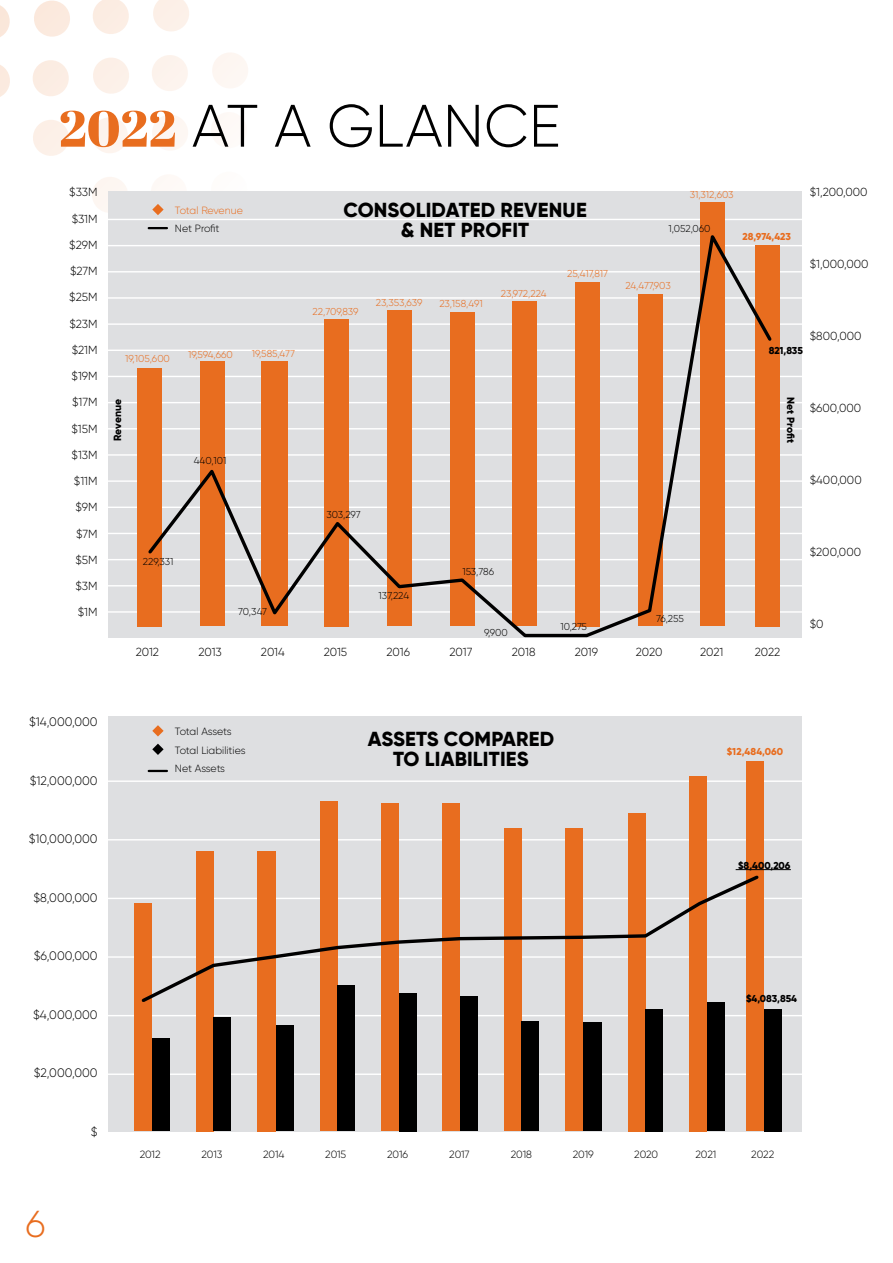
<style>
.page{position:relative;width:893px;height:1263px;background:#fff}
.page>*{position:absolute;margin:0;border:0;box-sizing:border-box;transform-origin:0 0}
.t1{font:300 59.7px "Gilroy";color:#000}
.t2{font:300 37.5px "Gilroy";color:#e86d1f}
.t3{font:800 20.25px/20.1px "Gilroy";letter-spacing:.01em;color:#000;text-align:center}
.t4{font:300 12.3px "Gilroy";color:#000}
.t5{font:300 11.7px "Gilroy";color:#000}
.t6{font:300 10.5px/18.6px "Gilroy";letter-spacing:-.01em;color:#000}
.t7{font:800 10.5px "Gilroy";letter-spacing:-.015em;color:#000}
.t8{font:300 10.5px "Gilroy";letter-spacing:-.015em;color:#e86d1f}
.t9{font:300 10.05px "Gilroy";letter-spacing:-.005em;color:#e86d1f}
.t10{font:300 10.05px "Gilroy";color:#000}
.t11{font:800 10.05px "Gilroy";letter-spacing:-.005em;color:#000}
.t12{font:800 10.05px "Gilroy";color:#e86d1f}
.s1{font-family:"Abril Fatface";font-weight:400;font-size:50.7px;color:#e86d1f}
</style>
<div class="page">
<svg style="left:0;top:0;width:248px;height:212px"></svg>
<div style="left:108px;top:191px;width:694px;height:446px;background:#dedfe1"></div>
<div style="left:108px;top:716px;width:694px;height:416px;background:#dedfe1"></div>
<hr style="left:102px;top:323px;width:706px;height:2px;background:#fff">
<hr style="left:102px;top:350px;width:706px;height:1px;background:#fff">
<hr style="left:102px;top:376px;width:706px;height:1px;background:#fff">
<hr style="left:102px;top:402px;width:706px;height:1px;background:#fff">
<hr style="left:102px;top:428px;width:706px;height:1px;background:#fff">
<hr style="left:102px;top:454px;width:706px;height:2px;background:#fff">
<hr style="left:102px;top:480px;width:706px;height:2px;background:#fff">
<hr style="left:102px;top:507px;width:706px;height:1px;background:#fff">
<hr style="left:102px;top:533px;width:706px;height:1px;background:#fff">
<hr style="left:102px;top:559px;width:706px;height:1px;background:#fff">
<hr style="left:102px;top:585px;width:706px;height:1px;background:#fff">
<hr style="left:102px;top:611px;width:706px;height:2px;background:#fff">
<hr style="left:102px;top:1073px;width:706px;height:2px;background:#fff">
<hr style="left:102px;top:1015px;width:706px;height:1px;background:#fff">
<hr style="left:102px;top:956px;width:706px;height:2px;background:#fff">
<hr style="left:102px;top:898px;width:706px;height:1px;background:#fff">
<hr style="left:102px;top:839px;width:706px;height:1px;background:#fff">
<hr style="left:102px;top:780px;width:706px;height:2px;background:#fff">
<hr style="left:102px;top:219px;width:706px;height:1px;background:#fff">
<hr style="left:102px;top:245px;width:706px;height:1px;background:#fff">
<hr style="left:102px;top:271px;width:706px;height:1px;background:#fff">
<hr style="left:102px;top:297px;width:706px;height:2px;background:#fff">
<svg style="left:149px;top:770px;width:18px;height:2px"></svg>
<svg style="left:152px;top:204px;width:12px;height:11px"></svg>
<svg style="left:152px;top:725px;width:12px;height:11px"></svg>
<svg style="left:152px;top:744px;width:12px;height:11px"></svg>
<div style="left:700px;top:203px;width:25px;height:423px;background:#e86d1f"></div>
<div style="left:137px;top:368px;width:25px;height:258px;background:#e86d1f"></div>
<div style="left:755px;top:245px;width:25px;height:381px;background:#e86d1f"></div>
<div style="left:689px;top:776px;width:18px;height:355px;background:#e86d1f"></div>
<div style="left:746px;top:761px;width:18px;height:370px;background:#e86d1f"></div>
<div style="left:628px;top:813px;width:18px;height:318px;background:#e86d1f"></div>
<div style="left:565px;top:829px;width:18px;height:302px;background:#e86d1f"></div>
<div style="left:504px;top:829px;width:17px;height:302px;background:#e86d1f"></div>
<div style="left:443px;top:803px;width:17px;height:328px;background:#e86d1f"></div>
<div style="left:381px;top:803px;width:18px;height:328px;background:#e86d1f"></div>
<div style="left:320px;top:801px;width:18px;height:330px;background:#e86d1f"></div>
<div style="left:257px;top:851px;width:19px;height:280px;background:#e86d1f"></div>
<div style="left:196px;top:851px;width:17px;height:280px;background:#e86d1f"></div>
<div style="left:135px;top:903px;width:17px;height:228px;background:#e86d1f"></div>
<div style="left:707px;top:1002px;width:17px;height:129px;background:#000"></div>
<div style="left:764px;top:1009px;width:17px;height:122px;background:#000"></div>
<div style="left:646px;top:1009px;width:17px;height:122px;background:#000"></div>
<div style="left:583px;top:1023px;width:19px;height:108px;background:#000"></div>
<div style="left:521px;top:1021px;width:18px;height:110px;background:#000"></div>
<div style="left:460px;top:996px;width:18px;height:135px;background:#000"></div>
<div style="left:399px;top:993px;width:17px;height:138px;background:#000"></div>
<div style="left:338px;top:986px;width:17px;height:145px;background:#000"></div>
<div style="left:276px;top:1026px;width:18px;height:105px;background:#000"></div>
<div style="left:213px;top:1017px;width:18px;height:114px;background:#000"></div>
<div style="left:152px;top:1038px;width:18px;height:93px;background:#000"></div>
<svg style="left:141px;top:873px;width:618px;height:132px"></svg>
<svg style="left:145px;top:227px;width:629px;height:411px"></svg>
<hr style="left:736px;top:869px;width:55px;height:1px;background:#000">
<h1 class="t1" style="left:59px;top:89px;width:503px"><span class="s1">2022</span> AT A GLANCE</h1>
<p class="t5" style="left:69px;top:185px;width:30px">$33M</p>
<p class="t5" style="left:72px;top:211px;width:27px">$31M</p>
<p class="t5" style="left:69px;top:238px;width:30px">$29M</p>
<p class="t5" style="left:70px;top:264px;width:29px">$27M</p>
<p class="t5" style="left:69px;top:290px;width:30px">$25M</p>
<p class="t5" style="left:69px;top:316px;width:30px">$23M</p>
<p class="t5" style="left:72px;top:343px;width:27px">$21M</p>
<p class="t5" style="left:72px;top:369px;width:28px">$19M</p>
<p class="t5" style="left:72px;top:395px;width:27px">$17M</p>
<p class="t5" style="left:72px;top:421px;width:28px">$15M</p>
<p class="t5" style="left:72px;top:448px;width:28px">$13M</p>
<p class="t5" style="left:74px;top:474px;width:25px">$11M</p>
<p class="t5" style="left:75px;top:500px;width:24px">$9M</p>
<p class="t5" style="left:76px;top:526px;width:23px">$7M</p>
<p class="t5" style="left:75px;top:553px;width:24px">$5M</p>
<p class="t5" style="left:75px;top:579px;width:24px">$3M</p>
<p class="t5" style="left:78px;top:605px;width:21px">$1M</p>
<p class="t8" style="left:175px;top:204px;width:69px">Total Revenue</p>
<p class="t6" style="left:175px;top:219px;width:46px">Net Profit</p>
<p class="t9" style="left:125px;top:352px;width:46px">19,105,600</p>
<p class="t9" style="left:188px;top:348px;width:46px">19,594,660</p>
<p class="t9" style="left:252px;top:347px;width:45px">19,585,477</p>
<p class="t7" style="left:111px;top:441px;width:43px;rotate:-90deg">Revenue</p>
<p class="t10" style="left:194px;top:454px;width:34px">440,101</p>
<p class="t10" style="left:143px;top:555px;width:32px">229,331</p>
<p class="t10" style="left:238px;top:605px;width:30px">70,347</p>
<h3 class="t3" style="left:343px;top:200px;width:245px">CONSOLIDATED REVENUE &amp; NET PROFIT</h3>
<p class="t9" style="left:313px;top:305px;width:48px">22,709,839</p>
<p class="t9" style="left:376px;top:296px;width:48px">23,353,639</p>
<p class="t9" style="left:439px;top:297px;width:45px">23,158,491</p>
<p class="t9" style="left:501px;top:288px;width:47px">23,972,224</p>
<p class="t9" style="left:567px;top:268px;width:42px">25,417,817</p>
<p class="t10" style="left:326px;top:508px;width:36px">303,297</p>
<p class="t10" style="left:379px;top:589px;width:32px">137,224</p>
<p class="t10" style="left:462px;top:565px;width:33px">153,786</p>
<p class="t10" style="left:484px;top:626px;width:25px">9,900</p>
<p class="t10" style="left:560px;top:620px;width:28px">10,275</p>
<p class="t9" style="left:690px;top:188px;width:45px">31,312,603</p>
<p class="t10" style="left:669px;top:222px;width:44px">1,052,060</p>
<p class="t12" style="left:743px;top:230px;width:50px">28,974,423</p>
<p class="t9" style="left:625px;top:279px;width:47px">24,477,903</p>
<p class="t5" style="left:810px;top:185px;width:59px">$1,200,000</p>
<p class="t5" style="left:810px;top:257px;width:60px">$1,000,000</p>
<p class="t5" style="left:810px;top:329px;width:53px">$800,000</p>
<p class="t11" style="left:769px;top:344px;width:36px">821,835</p>
<p class="t7" style="left:797px;top:397px;width:47px;rotate:90deg">Net Profit</p>
<p class="t5" style="left:810px;top:401px;width:53px">$600,000</p>
<p class="t5" style="left:810px;top:473px;width:53px">$400,000</p>
<p class="t10" style="left:656px;top:612px;width:29px">76,255</p>
<p class="t5" style="left:810px;top:545px;width:53px">$200,000</p>
<p class="t5" style="left:810px;top:617px;width:15px">$0</p>
<p class="t4" style="left:29px;top:714px;width:70px">$14,000,000</p>
<p class="t4" style="left:30px;top:773px;width:69px">$12,000,000</p>
<p class="t4" style="left:29px;top:831px;width:70px">$10,000,000</p>
<p class="t4" style="left:33px;top:890px;width:66px">$8,000,000</p>
<p class="t4" style="left:34px;top:948px;width:65px">$6,000,000</p>
<p class="t4" style="left:33px;top:1007px;width:66px">$4,000,000</p>
<p class="t4" style="left:34px;top:1065px;width:65px">$2,000,000</p>
<h2 class="t2" style="left:26px;top:1201px;width:22px">6</h2>
<p class="t4" style="left:91px;top:1124px;width:8px">$</p>
<p class="t5" style="left:136px;top:645px;width:25px">2012</p>
<p class="t5" style="left:198px;top:645px;width:25px">2013</p>
<p class="t5" style="left:261px;top:645px;width:25px">2014</p>
<p class="t5" style="left:324px;top:645px;width:25px">2015</p>
<p class="t5" style="left:387px;top:645px;width:25px">2016</p>
<p class="t5" style="left:450px;top:645px;width:24px">2017</p>
<p class="t5" style="left:512px;top:645px;width:25px">2018</p>
<p class="t5" style="left:575px;top:645px;width:25px">2019</p>
<p class="t5" style="left:636px;top:645px;width:28px">2020</p>
<p class="t5" style="left:700px;top:645px;width:25px">2021</p>
<p class="t5" style="left:755px;top:645px;width:27px">2022</p>
<p class="t6" style="left:175px;top:722px;width:72px">Total Assets<br>Total Liabilities<br>Net Assets</p>
<h3 class="t3" style="left:368px;top:729px;width:188px">ASSETS COMPARED<br>TO LIABILITIES</h3>
<p class="t12" style="left:727px;top:745px;width:58px">$12,484,060</p>
<p class="t11" style="left:738px;top:859px;width:54px">$8,400,206</p>
<p class="t11" style="left:746px;top:992px;width:52px">$4,083,854</p>
<p class="t6" style="left:140px;top:1145px;width:22px">2012</p>
<p class="t6" style="left:202px;top:1145px;width:23px">2013</p>
<p class="t6" style="left:263px;top:1145px;width:23px">2014</p>
<p class="t6" style="left:325px;top:1145px;width:23px">2015</p>
<p class="t6" style="left:387px;top:1145px;width:22px">2016</p>
<p class="t6" style="left:449px;top:1145px;width:22px">2017</p>
<p class="t6" style="left:511px;top:1145px;width:23px">2018</p>
<p class="t6" style="left:573px;top:1145px;width:22px">2019</p>
<p class="t6" style="left:634px;top:1145px;width:25px">2020</p>
<p class="t6" style="left:695px;top:1145px;width:22px">2021</p>
<p class="t6" style="left:751px;top:1145px;width:25px">2022</p>
</div>
